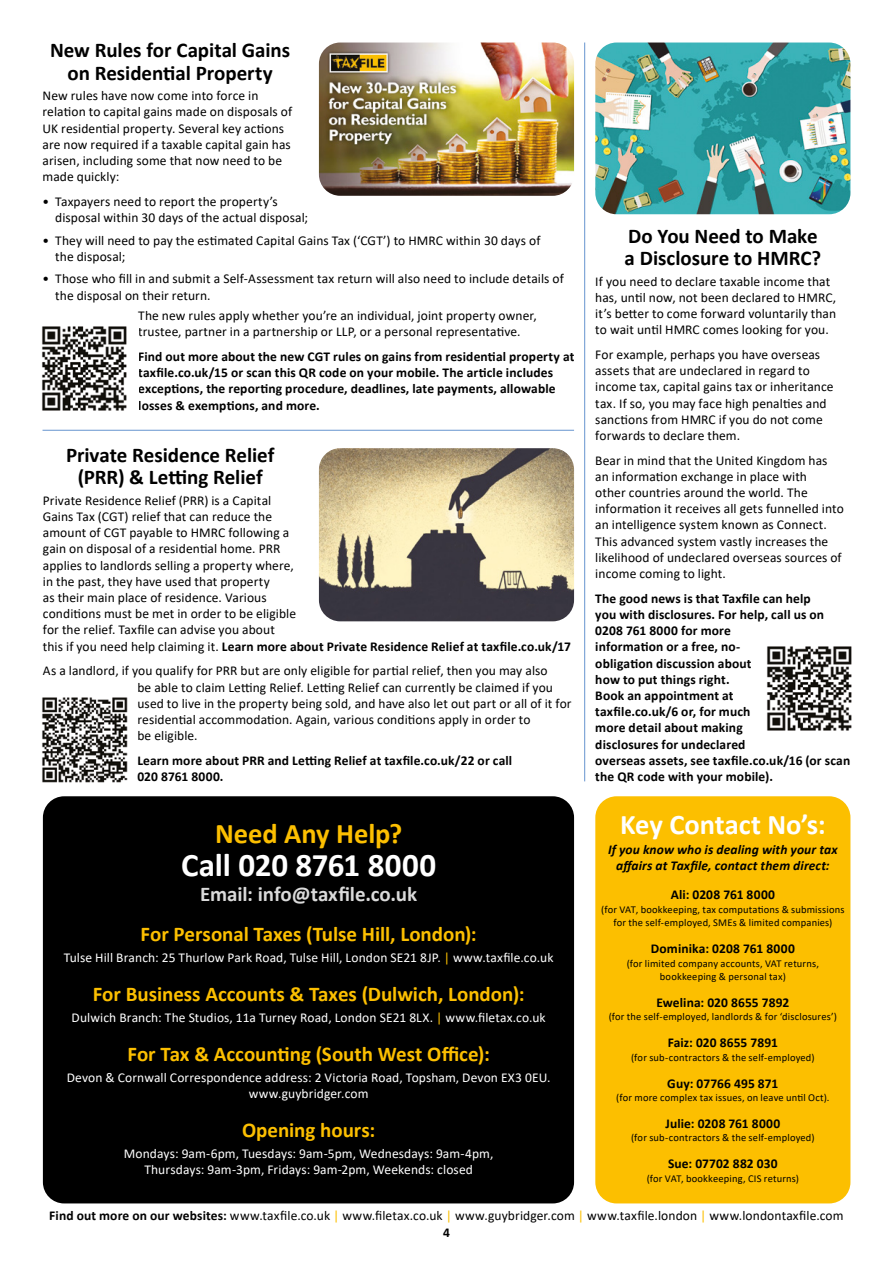
<style>
.page{position:relative;width:893px;height:1263px;background:#fff}
.page>*{position:absolute;margin:0;border:0;box-sizing:border-box;transform-origin:0 0}
.Heading_1{font:700 33px "Calibri";letter-spacing:-.005em;color:#fff}
.Heading_1-2{font:700 28.5px "Calibri";letter-spacing:-.005em;color:#fff}
.Heading_1-3{font:700 28.5px "Calibri";letter-spacing:-.005em;color:#fcbf00}
.Heading_1-4{font:700 21px "Calibri";color:#fcbf00}
.Heading_1-5{font:700 21px/22.5px "Calibri";color:#000;text-align:center}
.Heading_1-6{font:700 21px "Calibri";letter-spacing:-.005em;color:#dadada}
.Body_Text{font:13.5px/16.2px "Calibri";letter-spacing:.005em;color:#000}
.Body_Text-2{font:700 13.5px/16.2px "Calibri";letter-spacing:.01em;color:#000}
.Body_Text-3{font:13.5px/16.2px "Calibri";letter-spacing:.01em;color:#fff;text-align:center}
.Body_Text-4{font:italic 700 13.5px/16.2px "Calibri";letter-spacing:.01em;color:#000;text-align:center}
.Body_Text-5{font:10.5px/13.5px "Calibri";letter-spacing:.015em;color:#000;text-align:center}
.s1{font-weight:700}
.s2{color:#fcbf00}
</style>
<div class="page">
<img style="left:319px;top:43px;width:255px;height:153px">
<img style="left:595px;top:43px;width:255px;height:171px">
<div style="left:43px;top:796px;width:531px;height:407px;background:#000;border-radius:21px"></div>
<hr style="left:43px;top:430px;width:531px;height:1px;background:#6695cf">
<img style="left:319px;top:448px;width:255px;height:173px">
<img style="left:42px;top:326px;width:85px;height:85px">
<img style="left:767px;top:646px;width:85px;height:85px">
<hr style="left:584px;top:43px;width:1px;height:738px;background:#6695cf">
<div style="left:595px;top:796px;width:255px;height:407px;background:#fcbf00;border-radius:21px"></div>
<img style="left:42px;top:697px;width:86px;height:86px">
<p class="Heading_1-5" style="left:50px;top:39px;width:241px">New Rules for Capital Gains on Residential Property</p>
<p class="Body_Text" style="left:43px;top:87px;width:251px">New rules have now come into force in relation to capital gains made on disposals of UK residential property. Several key actions are now required if a taxable capital gain has arisen, including some that now need to be made quickly:</p>
<p class="Body_Text" style="left:55px;top:193px;width:254px;text-indent:-13px">• Taxpayers need to report the property’s disposal within 30 days of the actual disposal;</p>
<p class="Body_Text" style="left:55px;top:232px;width:487px;text-indent:-13px">• They will need to pay the estimated Capital Gains Tax (‘CGT’) to HMRC within 30 days of the disposal;</p>
<p class="Body_Text" style="left:55px;top:270px;width:510px;text-indent:-13px">• Those who fill in and submit a Self-Assessment tax return will also need to include details of the disposal on their return.</p>
<p class="Body_Text" style="left:138px;top:307px;width:400px">The new rules apply whether you’re an individual, joint property owner, trustee, partner in a partnership or LLP, or a personal representative.</p>
<p class="Body_Text-2" style="left:138px;top:348px;width:438px">Find out more about the new CGT rules on gains from residential property at taxfile.co.uk/15 or scan this QR code on your mobile. The article includes exceptions, the reporting procedure, deadlines, late payments, allowable losses &amp; exemptions, and more.</p>
<p class="Heading_1-5" style="left:66px;top:443px;width:210px">Private Residence Relief (PRR) &amp; Letting Relief</p>
<p class="Body_Text" style="left:43px;top:492px;width:530px">Private Residence Relief (PRR) is a Capital<br>Gains Tax (CGT) relief that can reduce the<br>amount of CGT payable to HMRC following a<br>gain on disposal of a residential home. PRR<br>applies to landlords selling a property where,<br>in the past, they have used that property<br>as their main place of residence. Various<br>conditions must be met in order to be eligible<br>for the relief. Taxfile can advise you about<br>this if you need help claiming it. <span class="s1">Learn more about Private Residence Relief at taxfile.co.uk/17</span></p>
<p class="Body_Text" style="left:137px;top:662px;width:436px;text-indent:-94px">As a landlord, if you qualify for PRR but are only eligible for partial relief, then you may also<br>be able to claim Letting Relief. Letting Relief can currently be claimed if you used to live in the property being sold, and have also let out part or all of it for residential accommodation. Again, various conditions apply in order to<br>be eligible.</p>
<p class="Body_Text-2" style="left:137px;top:752px;width:376px">Learn more about PRR and Letting Relief at taxfile.co.uk/22 or call<br>020 8761 8000.</p>
<p class="Heading_1-3" style="left:215px;top:813px;width:189px">Need Any Help?</p>
<p class="Heading_1" style="left:181px;top:841px;width:256px">Call 020 8761 8000</p>
<p class="Heading_1-6" style="left:200px;top:879px;width:218px">Email: info@taxfile.co.uk</p>
<p class="Heading_1-4" style="left:141px;top:919px;width:338px">For Personal Taxes (Tulse Hill, London):</p>
<p class="Body_Text-3" style="left:64px;top:949px;width:491px">Tulse Hill Branch: 25 Thurlow Park Road, Tulse Hill, London SE21 8JP. <span class="s2">|</span> www.taxfile.co.uk</p>
<p class="Heading_1-4" style="left:93px;top:979px;width:433px">For Business Accounts &amp; Taxes (Dulwich, London):</p>
<p class="Body_Text-3" style="left:72px;top:1009px;width:476px">Dulwich Branch: The Studios, 11a Turney Road, London SE21 8LX. <span class="s2">|</span> www.filetax.co.uk</p>
<p class="Heading_1-4" style="left:128px;top:1039px;width:364px">For Tax &amp; Accounting (South West Office):</p>
<p class="Body_Text-3" style="left:67px;top:1069px;width:485px">Devon &amp; Cornwall Correspondence address: 2 Victoria Road, Topsham, Devon EX3 0EU. www.guybridger.com</p>
<p class="Heading_1-4" style="left:242px;top:1115px;width:135px">Opening hours:</p>
<p class="Body_Text-3" style="left:124px;top:1145px;width:371px">Mondays: 9am-6pm, Tuesdays: 9am-5pm, Wednesdays: 9am-4pm,<br>Thursdays: 9am-3pm, Fridays: 9am-2pm, Weekends: closed</p>
<p class="Heading_1-5" style="left:625px;top:224px;width:198px;text-align:left">Do You Need to Make a Disclosure to HMRC?</p>
<p class="Body_Text" style="left:595px;top:273px;width:242px">If you need to declare taxable income that has, until now, not been declared to HMRC, it’s better to come forward voluntarily than to wait until HMRC comes looking for you.</p>
<p class="Body_Text" style="left:595px;top:346px;width:240px">For example, perhaps you have overseas assets that are undeclared in regard to income tax, capital gains tax or inheritance tax. If so, you may face high penalties and sanctions from HMRC if you do not come forwards to declare them.</p>
<p class="Body_Text" style="left:595px;top:452px;width:250px">Bear in mind that the United Kingdom has an information exchange in place with<br>other countries around the world. The information it receives all gets funnelled into an intelligence system known as Connect.<br>This advanced system vastly increases the likelihood of undeclared overseas sources of income coming to light.</p>
<p class="Body_Text-2" style="left:595px;top:590px;width:256px">The good news is that Taxfile can help<br>you with disclosures. For help, call us on<br>0208 761 8000 for more<br>information or a free, no-<br>obligation discussion about<br>how to put things right.<br>Book an appointment at<br>taxfile.co.uk/6 or, for much<br>more detail about making<br>disclosures for undeclared<br>overseas assets, see taxfile.co.uk/16 (or scan the QR code with your mobile).</p>
<p class="Heading_1-2" style="left:620px;top:804px;width:207px">Key Contact No’s:</p>
<p class="Body_Text-4" style="left:608px;top:841px;width:231px">If you know who is dealing with your tax affairs at Taxfile, contact them direct:</p>
<p class="Body_Text-2" style="left:671px;top:886px;width:106px">Ali: 0208 761 8000</p>
<p class="Body_Text-5" style="left:601px;top:902px;width:245px">(for VAT, bookkeeping, tax computations &amp; submissions for the self-employed, SMEs &amp; limited companies)</p>
<p class="Body_Text-2" style="left:651px;top:940px;width:146px">Dominika: 0208 761 8000</p>
<p class="Body_Text-5" style="left:627px;top:956px;width:194px">(for limited company accounts, VAT returns, bookkeeping &amp; personal tax)</p>
<p class="Body_Text-2" style="left:656px;top:994px;width:135px">Ewelina: 020 8655 7892</p>
<p class="Body_Text-5" style="left:609px;top:1010px;width:230px">(for the self-employed, landlords &amp; for ‘disclosures’)</p>
<p class="Body_Text-2" style="left:668px;top:1034px;width:112px">Faiz: 020 8655 7891</p>
<p class="Body_Text-5" style="left:631px;top:1050px;width:185px">(for sub-contractors &amp; the self-employed)</p>
<p class="Body_Text-2" style="left:667px;top:1075px;width:113px">Guy: 07766 495 871</p>
<p class="Body_Text-5" style="left:616px;top:1090px;width:215px">(for more complex tax issues, on leave until Oct).</p>
<p class="Body_Text-2" style="left:665px;top:1115px;width:116px">Julie: 0208 761 8000</p>
<p class="Body_Text-5" style="left:631px;top:1131px;width:185px">(for sub-contractors &amp; the self-employed)</p>
<p class="Body_Text-2" style="left:668px;top:1155px;width:111px">Sue: 07702 882 030</p>
<p class="Body_Text-5" style="left:647px;top:1171px;width:154px">(for VAT, bookkeeping, CIS returns)</p>
<p class="Body_Text" style="left:49px;top:1207px;width:796px"><span class="s1">Find out more on our websites:</span> www.taxfile.co.uk <span class="s2">|</span> www.filetax.co.uk <span class="s2">|</span> www.guybridger.com <span class="s2">|</span> www.taxfile.london <span class="s2">|</span> www.londontaxfile.com</p>
<p class="Body_Text-2" style="left:443px;top:1224px;width:8px">4</p>
</div>
